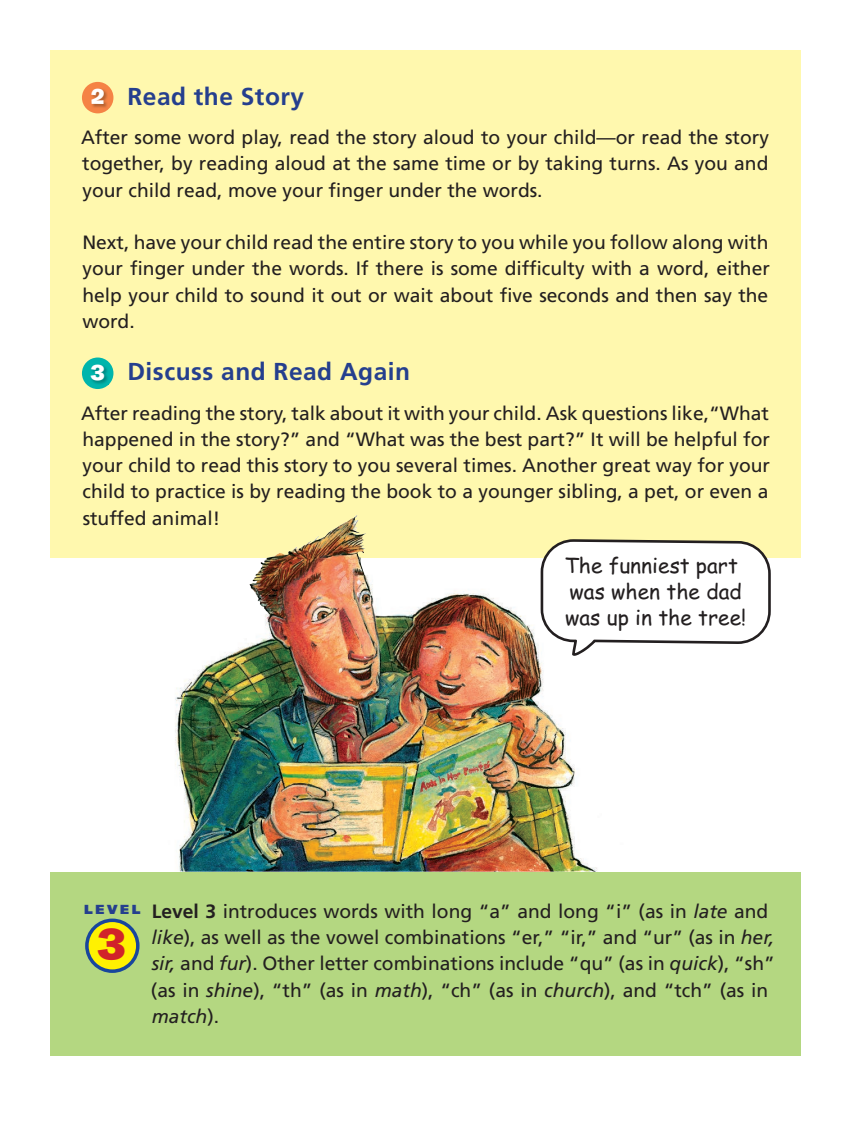
<style>
.page{position:relative;width:851px;height:1134px;background:#fff}
.page>*{position:absolute;margin:0;border:0;box-sizing:border-box;transform-origin:0 0}
.t1{font:900 45.5px "Burbank Small";color:#d1232a}
.t2{font:700 24.5px "Frutiger LT Std";letter-spacing:.02em;color:#253f8e}
.t3{font:21px/26.2px "Comic Sans";color:#231f20}
.t4{font:19.25px/26.2px "Frutiger LT Std";color:#231f20;text-align:justify}
.t5{font:900 13.12px "Frutiger LT Std";letter-spacing:.2em;color:#253f8e}
.s1{font-family:"Burbank Small";font-weight:900;font-size:22.75px;color:#fff}
.s2{font-weight:700}
.s3{font-style:italic}
</style>
<div class="page">
<div style="left:50px;top:872px;width:750px;height:183px;background:#b4d781"></div>
<svg style="left:85px;top:919px;width:54px;height:54px"></svg>
<div style="left:50px;top:50px;width:750px;height:508px;background:#fff8ae"></div>
<div style="left:82px;top:82px;width:31px;height:31px;background:#f58345;border-radius:50%"></div>
<img style="left:92px;top:89px;width:15px;height:19px">
<div style="left:82px;top:358px;width:31px;height:31px;background:#00b5ac;border-radius:50%"></div>
<img style="left:92px;top:365px;width:16px;height:19px">
<img style="left:175px;top:515px;width:422px;height:357px">
<svg style="left:540px;top:539px;width:230px;height:117px"></svg>
<p class="t2" style="left:91px;top:82px;width:215px"><span class="s1">2</span> Read the Story</p>
<p class="t4" style="left:81px;top:124px;width:689px">After some word play, read the story aloud to your child—or read the story together, by reading aloud at the same time or by taking turns. As you and your child read, move your finger under the words.</p>
<p class="t4" style="left:82px;top:229px;width:689px">Next, have your child read the entire story to you while you follow along with your finger under the words. If there is some difficulty with a word, either help your child to sound it out or wait about five seconds and then say the word.</p>
<p class="t2" style="left:90px;top:357px;width:321px"><span class="s1">3</span> Discuss and Read Again</p>
<p class="t4" style="left:81px;top:400px;width:690px">After reading the story, talk about it with your child. Ask questions like,“What happened in the story?” and “What was the best part?” It will be helpful for your child to read this story to you several times. Another great way for your child to practice is by reading the book to a younger sibling, a pet, or even a stuffed animal!</p>
<p class="t3" style="left:564px;top:551px;width:183px">The funniest part was when the dad was up in the tree!</p>
<p class="t5" style="left:84px;top:901px;width:58px">LEVEL</p>
<h1 class="t1" style="left:97px;top:915px;width:30px">3</h1>
<p class="t4" style="left:151px;top:898px;width:625px;text-align:left"><span class="s2">Level 3</span> introduces words with long “a” and long “i” (as in <span class="s3">late</span> and <span class="s3">like</span>), as well as the vowel combinations “er,” “ir,” and “ur” (as in <span class="s3">her, sir,</span> and <span class="s3">fur</span>). Other letter combinations include “qu” (as in <span class="s3">quick</span>), “sh” (as in <span class="s3">shine</span>), “th” (as in <span class="s3">math</span>), “ch” (as in <span class="s3">church</span>), and “tch” (as in <span class="s3">match</span>).</p>
</div>
